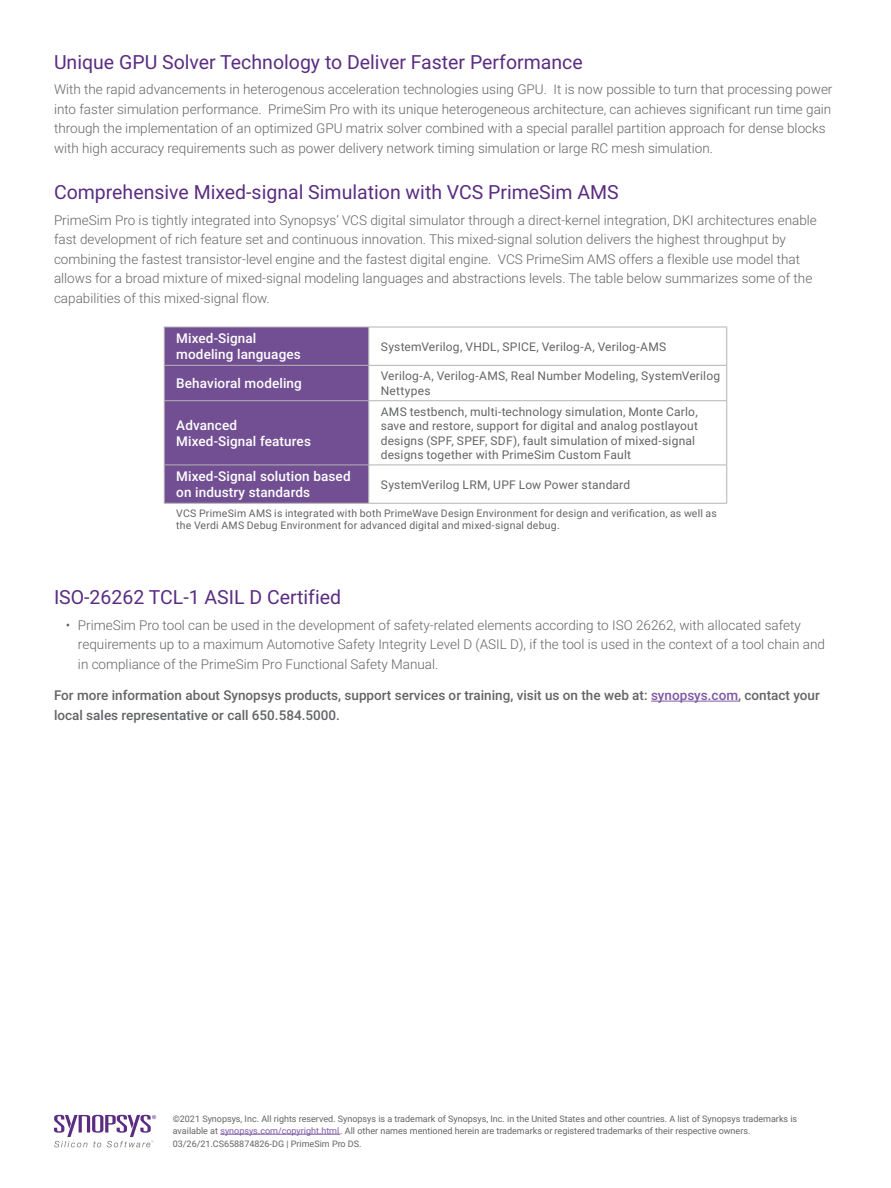
<style>
.page{position:relative;width:891px;height:1188px;background:#fff}
.page>*{position:absolute;margin:0;border:0;box-sizing:border-box;transform-origin:0 0}
.HEADING_1{font:19.5px "Roboto";color:#5a2c82}
.BODY_COPY{font:300 13.5px/19.5px "Roboto";color:#636466}
.BODY_COPY-2{font:500 13.5px/19.5px "Roboto";color:#636466}
.TABLE_HEADER{font:500 13.5px/16.2px "Roboto";letter-spacing:.01em;color:#fff}
.TABLE_BODY_-_LEFT{font:12px/14.4px "Roboto";letter-spacing:.015em;color:#636466}
.TABLE_BODY_-_LEFT-2{font:10.5px/12px "Roboto";letter-spacing:.02em;color:#636466}
.t1{font:9px/12px "Roboto";color:#636466}
.s1{color:#7f58a5}
</style>
<div class="page">
<svg style="left:54px;top:1115px;width:102px;height:32px"></svg>
<hr style="left:220px;top:1134px;width:120px;height:1px;background:#7f58a5">
<hr style="left:651px;top:701px;width:87px;height:1px;background:#7f58a5">
<div style="left:165px;top:328px;width:203px;height:175px;background:#724f93"></div>
<svg style="left:369px;top:328px;width:357px;height:175px"></svg>
<hr style="left:164px;top:327px;width:205px;height:1px;background:#b3b4b4">
<hr style="left:164px;top:327px;width:1px;height:38px;background:#b3b4b4">
<hr style="left:369px;top:327px;width:358px;height:1px;background:#b3b4b4">
<hr style="left:368px;top:327px;width:1px;height:38px;background:#b3b4b4">
<hr style="left:726px;top:327px;width:1px;height:38px;background:#b3b4b4">
<hr style="left:164px;top:365px;width:205px;height:1px;background:#b3b4b4">
<hr style="left:164px;top:366px;width:1px;height:34px;background:#b3b4b4">
<hr style="left:369px;top:365px;width:358px;height:1px;background:#b3b4b4">
<hr style="left:368px;top:366px;width:1px;height:34px;background:#b3b4b4">
<hr style="left:726px;top:366px;width:1px;height:34px;background:#b3b4b4">
<hr style="left:164px;top:400px;width:205px;height:1px;background:#b3b4b4">
<hr style="left:164px;top:401px;width:1px;height:64px;background:#b3b4b4">
<hr style="left:369px;top:400px;width:358px;height:1px;background:#b3b4b4">
<hr style="left:368px;top:401px;width:1px;height:64px;background:#b3b4b4">
<hr style="left:726px;top:401px;width:1px;height:64px;background:#b3b4b4">
<hr style="left:164px;top:465px;width:205px;height:1px;background:#b3b4b4">
<hr style="left:164px;top:465px;width:1px;height:38px;background:#b3b4b4">
<hr style="left:369px;top:465px;width:358px;height:1px;background:#b3b4b4">
<hr style="left:368px;top:465px;width:1px;height:38px;background:#b3b4b4">
<hr style="left:726px;top:465px;width:1px;height:38px;background:#b3b4b4">
<hr style="left:164px;top:503px;width:205px;height:1px;background:#b3b4b4">
<hr style="left:369px;top:503px;width:358px;height:1px;background:#b3b4b4">
<p class="HEADING_1" style="left:54px;top:48px;width:530px">Unique GPU Solver Technology to Deliver Faster Performance</p>
<p class="BODY_COPY" style="left:54px;top:79px;width:780px">With the rapid advancements in heterogenous acceleration technologies using GPU. It is now possible to turn that processing power into faster simulation performance. PrimeSim Pro with its unique heterogeneous architecture, can achieves significant run time gain through the implementation of an optimized GPU matrix solver combined with a special parallel partition approach for dense blocks with high accuracy requirements such as power delivery network timing simulation or large RC mesh simulation.</p>
<p class="HEADING_1" style="left:54px;top:179px;width:566px">Comprehensive Mixed-signal Simulation with VCS PrimeSim AMS</p>
<p class="BODY_COPY" style="left:54px;top:210px;width:764px">PrimeSim Pro is tightly integrated into Synopsys’ VCS digital simulator through a direct-kernel integration, DKI architectures enable fast development of rich feature set and continuous innovation. This mixed-signal solution delivers the highest throughput by combining the fastest transistor-level engine and the fastest digital engine. VCS PrimeSim AMS offers a flexible use model that allows for a broad mixture of mixed-signal modeling languages and abstractions levels. The table below summarizes some of the capabilities of this mixed-signal flow.</p>
<p class="TABLE_HEADER" style="left:176px;top:330px;width:126px">Mixed-Signal modeling languages</p>
<p class="TABLE_BODY_-_LEFT" style="left:381px;top:339px;width:287px">SystemVerilog, VHDL, SPICE, Verilog-A, Verilog-AMS</p>
<p class="TABLE_HEADER" style="left:176px;top:375px;width:127px">Behavioral modeling</p>
<p class="TABLE_BODY_-_LEFT" style="left:381px;top:368px;width:341px">Verilog-A, Verilog-AMS, Real Number Modeling, SystemVerilog<br>Nettypes</p>
<p class="TABLE_HEADER" style="left:176px;top:416px;width:136px">Advanced<br>Mixed-Signal features</p>
<p class="TABLE_BODY_-_LEFT" style="left:381px;top:404px;width:319px">AMS testbench, multi-technology simulation, Monte Carlo, save and restore, support for digital and analog postlayout designs (SPF, SPEF, SDF), fault simulation of mixed-signal designs together with PrimeSim Custom Fault</p>
<p class="TABLE_HEADER" style="left:176px;top:468px;width:176px">Mixed-Signal solution based on industry standards</p>
<p class="TABLE_BODY_-_LEFT" style="left:381px;top:477px;width:251px">SystemVerilog LRM, UPF Low Power standard</p>
<p class="TABLE_BODY_-_LEFT-2" style="left:176px;top:507px;width:542px">VCS PrimeSim AMS is integrated with both PrimeWave Design Environment for design and verification, as well as the Verdi AMS Debug Environment for advanced digital and mixed-signal debug.</p>
<p class="HEADING_1" style="left:54px;top:584px;width:289px">ISO-26262 TCL-1 ASIL D Certified</p>
<p class="BODY_COPY" style="left:78px;top:615px;width:749px;text-indent:-12px">• PrimeSim Pro tool can be used in the development of safety-related elements according to ISO 26262, with allocated safety requirements up to a maximum Automotive Safety Integrity Level D (ASIL D), if the tool is used in the context of a tool chain and in compliance of the PrimeSim Pro Functional Safety Manual.</p>
<p class="BODY_COPY-2" style="left:54px;top:685px;width:767px">For more information about Synopsys products, support services or training, visit us on the web at: <span class="s1">synopsys.com</span>, contact your local sales representative or call 650.584.5000.</p>
<p class="t1" style="left:173px;top:1112px;width:626px">©2021 Synopsys, Inc. All rights reserved. Synopsys is a trademark of Synopsys, Inc. in the United States and other countries. A list of Synopsys trademarks is available at <span class="s1">synopsys.com/copyright.html</span> . All other names mentioned herein are trademarks or registered trademarks of their respective owners.</p>
<p class="t1" style="left:173px;top:1137px;width:190px">03/26/21.CS658874826-DG | PrimeSim Pro DS.</p>
</div>
